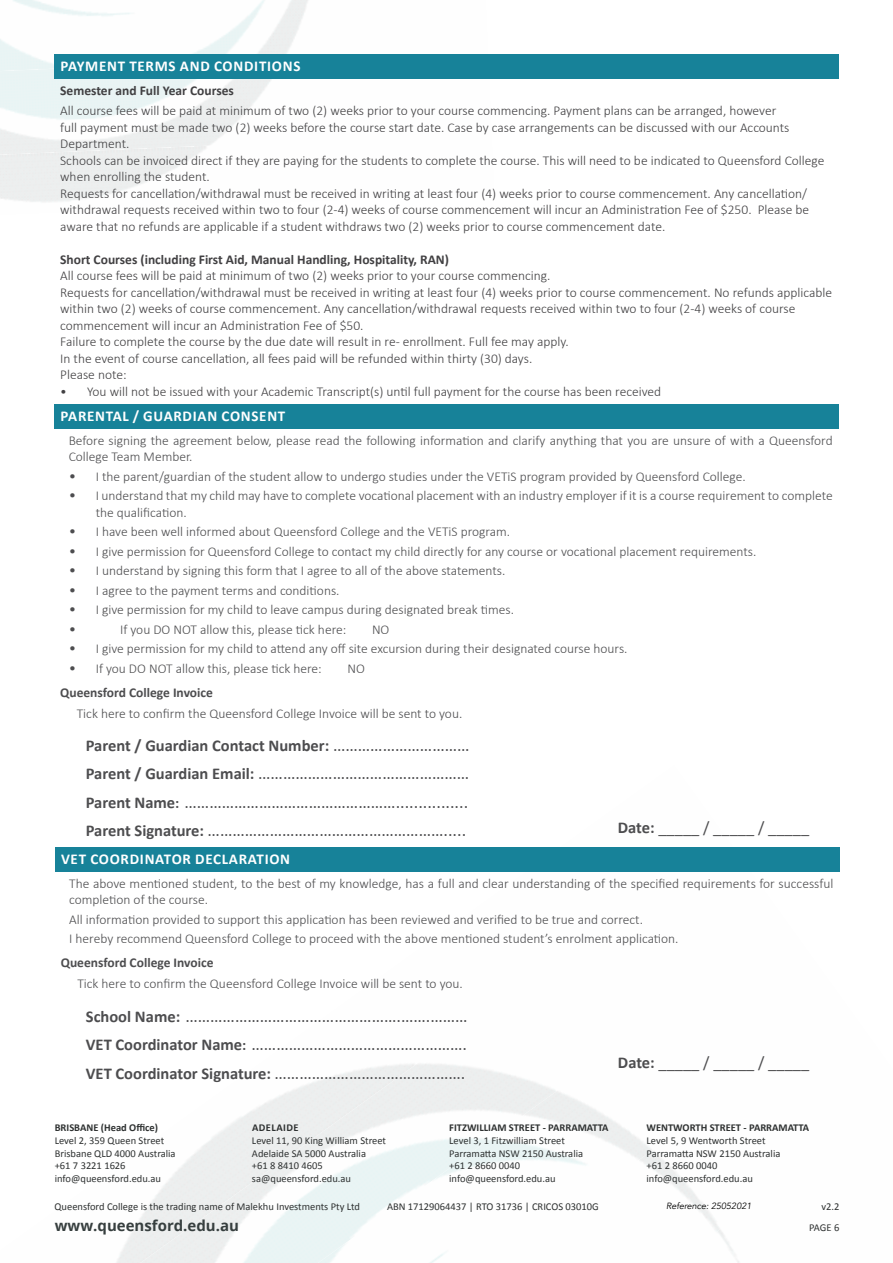
<style>
.page{position:relative;width:893px;height:1263px;background:#fff}
.page>*{position:absolute;margin:0;border:0;box-sizing:border-box;transform-origin:0 0}
.t1{font:18px/28.5px "Calibri";color:#4d4d4f}
.t2{font:700 16.5px/28.5px "Calibri";color:#4d4d4f}
.t3{font:16.5px "Calibri";color:#4d4d4f}
.t4{font:700 15px "Calibri";letter-spacing:.05em;color:#fff}
.t5{font:700 15px "Open Sans";color:#373f3f}
.t6{font:300 15px "Calibri";color:#4d4d4f}
.t7{font:300 13.5px/16.5px "Calibri";color:#4d4d4f}
.t8{font:300 13.5px/16.5px "Calibri";color:#414042}
.t9{font:700 13.5px "Calibri";color:#414042}
.t10{font:700 13.5px "Calibri";color:#4d4d4f}
.t11{font:10.5px/12.6px "Calibri";color:#2e3131}
.t12{font:700 10.5px "Calibri";color:#2e3131}
.t13{font:700 10.5px "Calibri";letter-spacing:.04em;color:#2e3131}
.t14{font:italic 9px "Avenir";color:#000}
.s1{font-size:15px}
.s2{font-weight:400;font-size:18px}
.s3{font-weight:700;font-size:16.5px}
.s4{font-weight:700;font-size:15px}
.s5{font-weight:700}
</style>
<div class="page">
<img style="left:0;top:78px;width:491px;height:89px">
<img style="left:0;top:1px;width:488px;height:83px">
<img style="left:159px;top:1177px;width:580px;height:86px">
<img style="left:220px;top:1261px;width:520px;height:2px">
<div style="left:54px;top:404px;width:785px;height:24px;background:#178299"></div>
<div style="left:54px;top:54px;width:785px;height:24px;background:#178299"></div>
<div style="left:55px;top:847px;width:784px;height:24px;background:#178299"></div>
<p class="t4" style="left:61px;top:56px;width:241px">PAYMENT TERMS AND CONDITIONS</p>
<p class="t9" style="left:60px;top:81px;width:175px">Semester and Full Year Courses</p>
<p class="t8" style="left:60px;top:102px;width:766px">All course fees will be paid at minimum of two (2) weeks prior to your course commencing. Payment plans can be arranged, however<br>full payment must be made two (2) weeks before the course start date. Case by case arrangements can be discussed with our Accounts Department.<br>Schools can be invoiced direct if they are paying for the students to complete the course. This will need to be indicated to Queensford College when enrolling the student.<br>Requests for cancellation/withdrawal must be received in writing at least four (4) weeks prior to course commencement. Any cancellation/ withdrawal requests received within two to four (2-4) weeks of course commencement will incur an Administration Fee of $250. Please be aware that no refunds are applicable if a student withdraws two (2) weeks prior to course commencement date.</p>
<p class="t9" style="left:60px;top:250px;width:390px">Short Courses (including First Aid, Manual Handling, Hospitality, RAN)</p>
<p class="t8" style="left:60px;top:267px;width:773px">All course fees will be paid at minimum of two (2) weeks prior to your course commencing.<br>Requests for cancellation/withdrawal must be received in writing at least four (4) weeks prior to course commencement. No refunds applicable within two (2) weeks of course commencement. Any cancellation/withdrawal requests received within two to four (2-4) weeks of course commencement will incur an Administration Fee of $50.<br>Failure to complete the course by the due date will result in re- enrollment. Full fee may apply.<br>In the event of course cancellation, all fees paid will be refunded within thirty (30) days.<br>Please note:</p>
<p class="t8" style="left:60px;top:383px;width:602px">• You will not be issued with your Academic Transcript(s) until full payment for the course has been received</p>
<p class="t4" style="left:61px;top:406px;width:226px">PARENTAL / GUARDIAN CONSENT</p>
<p class="t7" style="left:69px;top:432px;width:766px">Before signing the agreement below, please read the following information and clarify anything that you are unsure of with a Queensford<br>College Team Member.</p>
<p class="t7" style="left:69px;top:468px;width:678px"><span class="s1">•</span> I the parent/guardian of the student allow to undergo studies under the VETiS program provided by Queensford College.</p>
<p class="t7" style="left:96px;top:487px;width:739px;text-indent:-27px"><span class="s1">•</span> I understand that my child may have to complete vocational placement with an industry employer if it is a course requirement to complete the qualification.</p>
<p class="t7" style="left:69px;top:523px;width:443px"><span class="s1">•</span> I have been well informed about Queensford College and the VETiS program.</p>
<p class="t7" style="left:69px;top:543px;width:689px"><span class="s1">•</span> I give permission for Queensford College to contact my child directly for any course or vocational placement requirements.</p>
<p class="t7" style="left:69px;top:562px;width:438px"><span class="s1">•</span> I understand by signing this form that I agree to all of the above statements.</p>
<p class="t7" style="left:69px;top:582px;width:272px"><span class="s1">•</span> I agree to the payment terms and conditions.</p>
<p class="t7" style="left:69px;top:601px;width:447px"><span class="s1">•</span> I give permission for my child to leave campus during designated break times.</p>
<p class="t6" style="left:69px;top:619px;width:9px">•</p>
<p class="t7" style="left:120px;top:621px;width:228px">If you DO NOT allow this, please tick here:</p>
<p class="t7" style="left:372px;top:621px;width:19px">NO</p>
<p class="t7" style="left:69px;top:640px;width:560px"><span class="s1">•</span> I give permission for my child to attend any off site excursion during their designated course hours.</p>
<p class="t7" style="left:69px;top:660px;width:255px"><span class="s1">•</span> If you DO NOT allow this, please tick here:</p>
<p class="t7" style="left:348px;top:660px;width:19px">NO</p>
<p class="t10" style="left:60px;top:682px;width:154px">Queensford College Invoice</p>
<p class="t7" style="left:77px;top:705px;width:387px">Tick here to confirm the Queensford College Invoice will be sent to you.</p>
<p class="t2" style="left:86px;top:730px;width:385px">Parent / Guardian Contact Number: <span class="s2">……………………………<br></span>Parent / Guardian Email: <span class="s2">……………………………………………</span></p>
<h1 class="t1" style="left:86px;top:787px;width:384px"><span class="s3">Parent Name</span><span class="s4">:</span> ……………………………………………................<br><span class="s3">Parent Signature:</span> ………………………………………………….....</h1>
<p class="t3" style="left:618px;top:815px;width:193px"><span class="s5">Date:</span> _____ / _____ / _____</p>
<p class="t4" style="left:61px;top:849px;width:231px">VET COORDINATOR DECLARATION</p>
<p class="t7" style="left:69px;top:875px;width:766px">The above mentioned student, to the best of my knowledge, has a full and clear understanding of the specified requirements for successful completion of the course.</p>
<p class="t7" style="left:69px;top:909px;width:611px;line-height:19.5px">All information provided to support this application has been reviewed and verified to be true and correct.<br>I hereby recommend Queensford College to proceed with the above mentioned student’s enrolment application.</p>
<p class="t10" style="left:61px;top:953px;width:154px">Queensford College Invoice</p>
<p class="t7" style="left:77px;top:975px;width:387px">Tick here to confirm the Queensford College Invoice will be sent to you.</p>
<h1 class="t1" style="left:86px;top:1001px;width:383px"><span class="s3">School Name:</span> …………………………………………….…….………</h1>
<p class="t2" style="left:86px;top:1030px;width:383px">VET Coordinator Name<span class="s1">:</span> <span class="s2">…………………………………………….<br></span>VET Coordinator Signature: <span class="s2">……………………………………….</span></p>
<p class="t3" style="left:618px;top:1051px;width:193px"><span class="s5">Date:</span> _____ / _____ / _____</p>
<p class="t12" style="left:55px;top:1120px;width:105px">BRISBANE (Head Office)</p>
<p class="t11" style="left:55px;top:1134px;width:122px">Level 2, 359 Queen Street<br>Brisbane QLD 4000 Australia +61 7 3221 1626 info@queensford.edu.au</p>
<p class="t13" style="left:252px;top:1120px;width:48px">ADELAIDE</p>
<p class="t11" style="left:252px;top:1134px;width:136px">Level 11, 90 King William Street<br>Adelaide SA 5000 Australia<br>+61 8 8410 4605 sa@queensford.edu.au</p>
<p class="t12" style="left:449px;top:1120px;width:161px">FITZWILLIAM STREET - PARRAMATTA</p>
<p class="t11" style="left:449px;top:1134px;width:135px">Level 3, 1 Fitzwilliam Street<br>Parramatta NSW 2150 Australia +61 2 8660 0040 info@queensford.edu.au</p>
<p class="t12" style="left:646px;top:1120px;width:164px">WENTWORTH STREET - PARRAMATTA</p>
<p class="t11" style="left:646px;top:1134px;width:135px">Level 5, 9 Wentworth Street<br>Parramatta NSW 2150 Australia +61 2 8660 0040 info@queensford.edu.au</p>
<p class="t14" style="left:666px;top:1200px;width:87px">Reference: 25052021</p>
<p class="t11" style="left:55px;top:1200px;width:307px">Queensford College is the trading name of Malekhu Investments Pty Ltd</p>
<p class="t11" style="left:387px;top:1200px;width:213px">ABN 17129064437 | RTO 31736 | CRICOS 03010G</p>
<p class="t11" style="left:821px;top:1200px;width:20px">v2.2</p>
<p class="t5" style="left:55px;top:1215px;width:186px">www.queensford.edu.au</p>
<p class="t11" style="left:809px;top:1221px;width:32px">PAGE 6</p>
</div>
